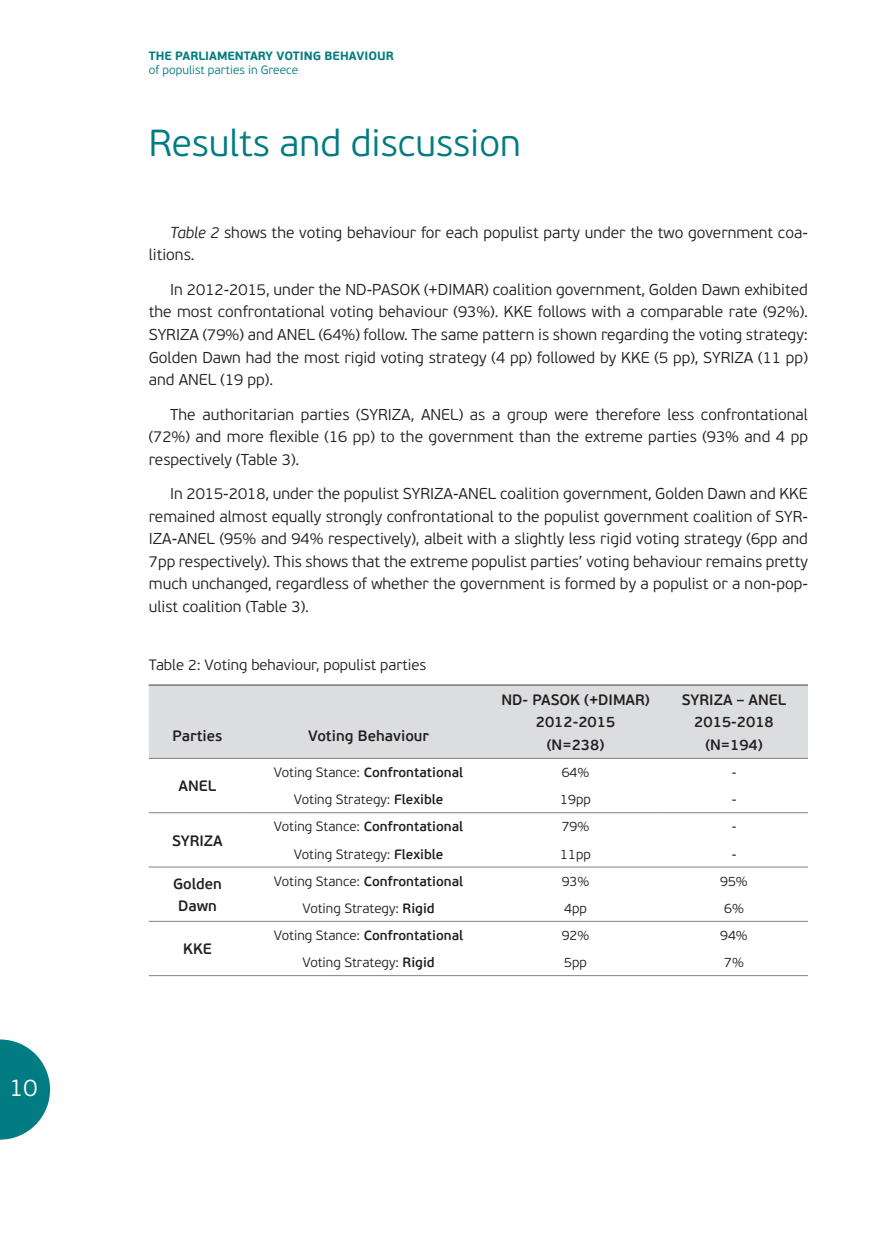
<style>
.page{position:relative;width:893px;height:1234px;background:#fff}
.page>*{position:absolute;margin:0;border:0;box-sizing:border-box;transform-origin:0 0}
.t1{font:300 37.5px "PF Beau Sans Pro";color:#007c82}
.t2{font:300 24px "PF Beau Sans Pro";color:#fff}
.t3{font:300 15.75px/22.5px "PF Beau Sans Pro";color:#231f20;text-align:justify}
.t4{font:600 15px/22.5px "PF Beau Sans Pro";color:#231f20;text-align:center}
.t5{font:300 15px "PF Beau Sans Pro";color:#231f20}
.t6{font:300 13.5px "PF Beau Sans Pro";color:#231f20}
.t7{font:600 13.5px "PF Beau Sans Pro";color:#231f20}
.t8{font:700 12px "PF Beau Sans Pro";color:#007c82}
.t9{font:300 12px "PF Beau Sans Pro";color:#007c82}
.s1{font-style:italic}
.s2{font-weight:300}
.s3{font-weight:600}
</style>
<div class="page">
<svg style="left:0;top:1039px;width:50px;height:100px"></svg>
<div style="left:149px;top:686px;width:659px;height:71px;background:#dcddde"></div>
<hr style="left:149px;top:684px;width:97px;height:1px;background:#808285">
<hr style="left:149px;top:685px;width:97px;height:1px;background:#808285">
<hr style="left:246px;top:684px;width:245px;height:1px;background:#808285">
<hr style="left:246px;top:685px;width:245px;height:1px;background:#808285">
<hr style="left:491px;top:684px;width:169px;height:1px;background:#808285">
<hr style="left:491px;top:685px;width:169px;height:1px;background:#808285">
<hr style="left:660px;top:684px;width:148px;height:1px;background:#808285">
<hr style="left:660px;top:685px;width:148px;height:1px;background:#808285">
<hr style="left:149px;top:812px;width:97px;height:1px;background:#808285">
<hr style="left:246px;top:812px;width:245px;height:1px;background:#808285">
<hr style="left:491px;top:812px;width:169px;height:1px;background:#808285">
<hr style="left:660px;top:812px;width:148px;height:1px;background:#808285">
<hr style="left:149px;top:866px;width:97px;height:1px;background:#808285">
<hr style="left:246px;top:866px;width:245px;height:1px;background:#808285">
<hr style="left:491px;top:866px;width:169px;height:1px;background:#808285">
<hr style="left:660px;top:866px;width:148px;height:1px;background:#808285">
<hr style="left:149px;top:920px;width:97px;height:1px;background:#808285">
<hr style="left:149px;top:975px;width:97px;height:1px;background:#808285">
<hr style="left:246px;top:920px;width:245px;height:1px;background:#808285">
<hr style="left:491px;top:920px;width:169px;height:1px;background:#808285">
<hr style="left:660px;top:920px;width:148px;height:1px;background:#808285">
<hr style="left:246px;top:975px;width:245px;height:1px;background:#808285">
<hr style="left:491px;top:975px;width:169px;height:1px;background:#808285">
<hr style="left:660px;top:975px;width:148px;height:1px;background:#808285">
<hr style="left:149px;top:757px;width:97px;height:1px;background:#808285">
<hr style="left:246px;top:757px;width:245px;height:1px;background:#808285">
<hr style="left:491px;top:757px;width:169px;height:1px;background:#808285">
<hr style="left:660px;top:757px;width:148px;height:1px;background:#808285">
<h2 class="t2" style="left:9px;top:1073px;width:29px">10</h2>
<p class="t8" style="left:149px;top:48px;width:247px">THE PARLIAMENTARY VOTING BEHAVIOUR</p>
<p class="t9" style="left:149px;top:63px;width:151px">of populist parties in Greece</p>
<h1 class="t1" style="left:149px;top:121px;width:374px">Results and discussion</h1>
<p class="t3" style="left:149px;top:221px;width:661px;text-indent:21px"><span class="s1">Table 2</span> shows the voting behaviour for each populist party under the two government coa&shy;litions.</p>
<p class="t3" style="left:149px;top:278px;width:661px;text-indent:21px">In 2012-2015, under the ND-PASOK (+DIMAR) coalition government, Golden Dawn exhibited the most confrontational voting behaviour (93%). KKE follows with a comparable rate (92%).<br>SYRIZA (79%) and ANEL (64%) follow. The same pattern is shown regarding the voting strategy:<br>Golden Dawn had the most rigid voting strategy (4 pp) followed by KKE (5 pp), SYRIZA (11 pp) and ANEL (19 pp).</p>
<p class="t3" style="left:149px;top:403px;width:661px;text-indent:21px">The authoritarian parties (SYRIZA, ANEL) as a group were therefore less confrontational (72%) and more flexible (16 pp) to the government than the extreme parties (93% and 4 pp respectively (Table 3).</p>
<p class="t3" style="left:149px;top:482px;width:661px;text-indent:21px">In 2015-2018, under the populist SYRIZA-ANEL coalition government, Golden Dawn and KKE remained almost equally strongly confrontational to the populist government coalition of SYR-IZA-ANEL (95% and 94% respectively), albeit with a slightly less rigid voting strategy (6pp and 7pp respectively). This shows that the extreme populist parties’ voting behaviour remains pretty much unchanged, regardless of whether the government is formed by a populist or a non-pop&shy;ulist coalition (Table 3).</p>
<p class="t5" style="left:149px;top:656px;width:279px">Table 2: Voting behaviour, populist parties</p>
<p class="t4" style="left:173px;top:724px;width:51px">Parties</p>
<p class="t4" style="left:308px;top:724px;width:123px">Voting Behaviour</p>
<p class="t4" style="left:501px;top:688px;width:150px">ND- PASOK (+DIMAR)<br>2012-2015<br>(N=238)</p>
<p class="t4" style="left:682px;top:688px;width:106px">SYRIZA – ANEL<br>2015-2018 (N=194)</p>
<p class="t4" style="left:179px;top:775px;width:39px">ANEL</p>
<p class="t4" style="left:172px;top:829px;width:52px">SYRIZA</p>
<p class="t7" style="left:274px;top:764px;width:191px"><span class="s2">Voting Stance:</span> Confrontational</p>
<p class="t6" style="left:562px;top:764px;width:29px">64%</p>
<p class="t6" style="left:732px;top:764px;width:6px">-</p>
<p class="t6" style="left:294px;top:791px;width:151px">Voting Strategy: <span class="s3">Flexible</span></p>
<p class="t6" style="left:560px;top:791px;width:32px">19pp</p>
<p class="t6" style="left:732px;top:791px;width:6px">-</p>
<p class="t7" style="left:274px;top:818px;width:191px"><span class="s2">Voting Stance:</span> Confrontational</p>
<p class="t6" style="left:562px;top:818px;width:29px">79%</p>
<p class="t6" style="left:732px;top:818px;width:6px">-</p>
<p class="t6" style="left:294px;top:846px;width:151px">Voting Strategy: <span class="s3">Flexible</span></p>
<p class="t6" style="left:560px;top:846px;width:32px">11pp</p>
<p class="t6" style="left:732px;top:846px;width:6px">-</p>
<p class="t4" style="left:173px;top:872px;width:50px">Golden<br>Dawn</p>
<p class="t7" style="left:274px;top:872px;width:191px"><span class="s2">Voting Stance:</span> Confrontational</p>
<p class="t6" style="left:562px;top:873px;width:29px">93%</p>
<p class="t6" style="left:720px;top:873px;width:29px">95%</p>
<p class="t6" style="left:302px;top:900px;width:134px">Voting Strategy: <span class="s3">Rigid</span></p>
<p class="t6" style="left:564px;top:900px;width:24px">4pp</p>
<p class="t6" style="left:724px;top:900px;width:21px">6%</p>
<p class="t4" style="left:183px;top:937px;width:30px">KKE</p>
<p class="t7" style="left:274px;top:927px;width:191px"><span class="s2">Voting Stance:</span> Confrontational</p>
<p class="t6" style="left:562px;top:927px;width:29px">92%</p>
<p class="t6" style="left:720px;top:927px;width:29px">94%</p>
<p class="t6" style="left:302px;top:954px;width:134px">Voting Strategy: <span class="s3">Rigid</span></p>
<p class="t6" style="left:564px;top:954px;width:24px">5pp</p>
<p class="t6" style="left:724px;top:954px;width:21px">7%</p>
</div>
